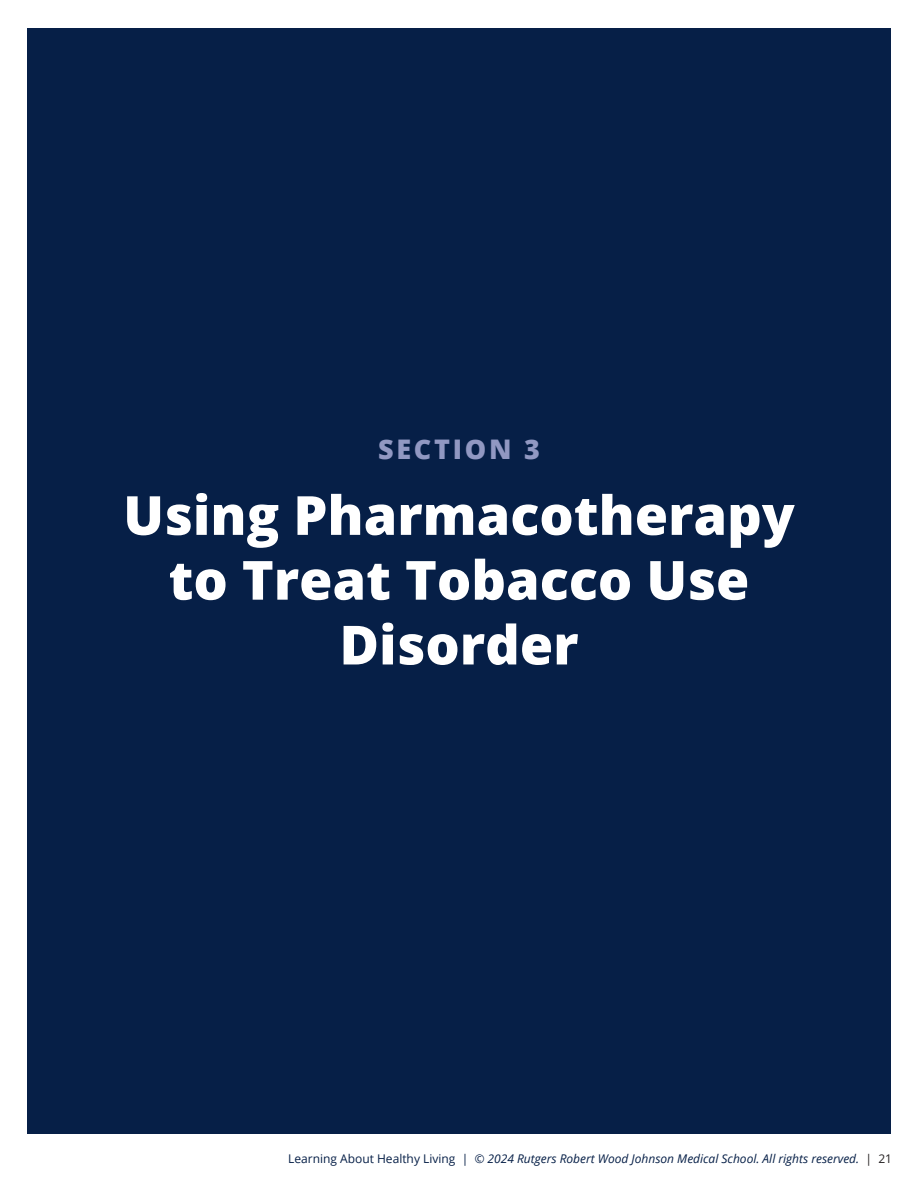
<style>
.page{position:relative;width:918px;height:1188px;background:#fff}
.page>*{position:absolute;margin:0;border:0;box-sizing:border-box;transform-origin:0 0}
.t1{font:800 54px/64.8px "Open Sans";color:#fff;text-align:center}
.t2{font:800 27px "Open Sans";letter-spacing:.1em;color:#9198c2}
.t3{font:italic 12px "Open Sans";color:#061f47}
.s1{font-style:normal}
.s2{font-style:normal;color:#231f20}
</style>
<div class="page">
<div style="left:27px;top:28px;width:864px;height:1106px;background:#061f47"></div>
<p class="t2" style="left:378px;top:429px;width:163px">SECTION 3</p>
<p class="t1" style="left:123px;top:480px;width:673px">Using Pharmacotherapy to Treat Tobacco Use<br>Disorder</p>
<p class="t3" style="left:288px;top:1150px;width:605px"><span class="s1">Learning About Healthy Living |</span> © 2024 Rutgers Robert Wood Johnson Medical School. All rights reserved. <span class="s2">| 21</span></p>
</div>
